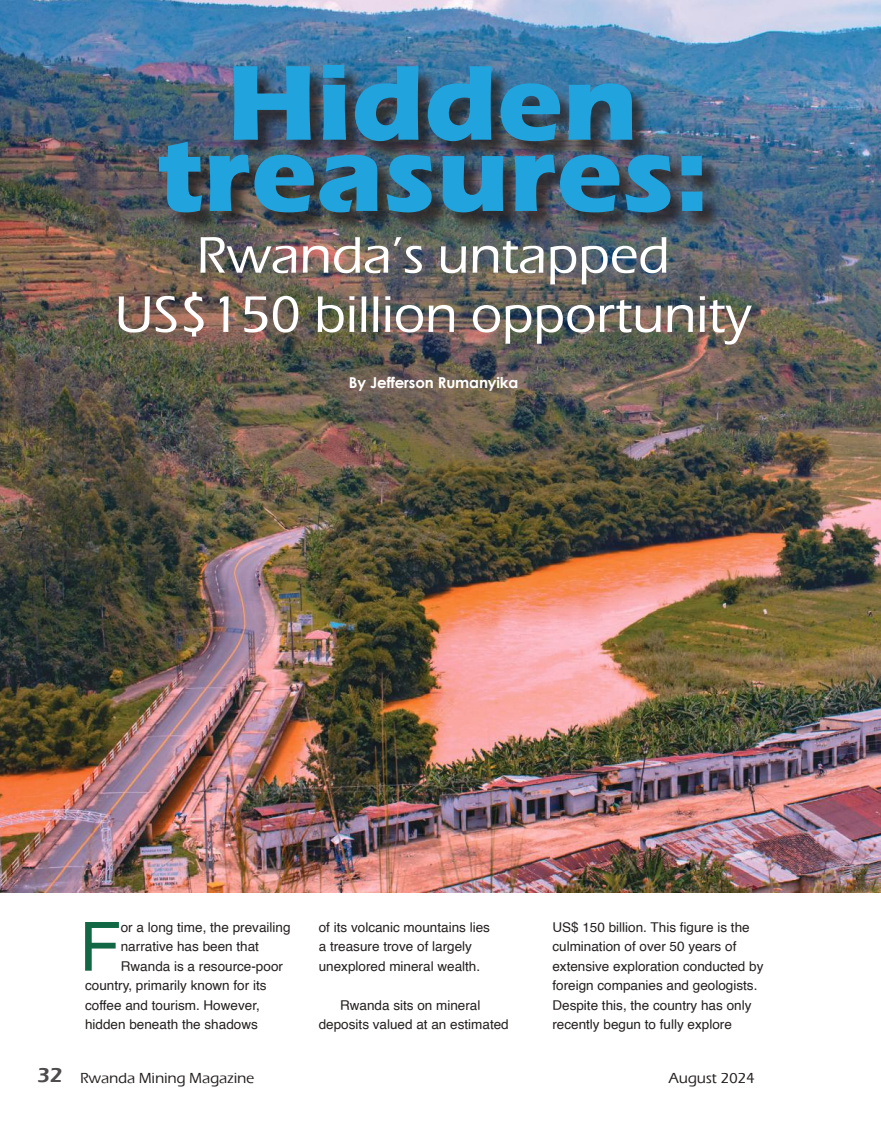
<style>
.page{position:relative;width:881px;height:1127px;background:#fff}
.page>*{position:absolute;margin:0;border:0;box-sizing:border-box;transform-origin:0 0}
.t1{font:700 110.25px "Eras ITC";color:#21a4dd}
.t2{font:67.8px "Helvetica";color:#126744}
.t3{font:500 53.25px/59.2px "Eras ITC";color:#fff;text-align:center}
.t4{font:500 15px "Eras ITC";color:#241f1f}
.t5{font:700 15px "Century Gothic";letter-spacing:-.01em;color:#fff}
.t6{font:13.5px/19.5px "Helvetica";color:#241f1f}
.s1{font-weight:600;font-size:21px;color:#4e4b4c}
</style>
<div class="page">
<img style="left:0;top:0;width:880px;height:892px">
<div style="left:161px;top:67px;width:560px;height:166px;background:#241f1f;opacity:.75"></div>
<h1 class="t1" style="left:228px;top:40px;width:419px">Hidden</h1>
<h1 class="t1" style="left:158px;top:111px;width:559px">treasures:</h1>
<h3 class="t3" style="left:115px;top:226px;width:638px">Rwanda’s untapped<br>US$150 billion opportunity</h3>
<p class="t5" style="left:349px;top:371px;width:171px">By Jefferson Rumanyika</p>
<h2 class="t2" style="left:79px;top:894px;width:43px">F</h2>
<p class="t6" style="left:121px;top:917px;width:171px">or a long time, the prevailing</p>
<p class="t6" style="left:121px;top:937px;width:140px">narrative has been that</p>
<p class="t6" style="left:121px;top:956px;width:164px">Rwanda is a resource-poor</p>
<p class="t6" style="left:85px;top:976px;width:183px">country, primarily known for its</p>
<p class="t6" style="left:85px;top:995px;width:176px">coffee and tourism. However,</p>
<p class="t6" style="left:85px;top:1015px;width:174px">hidden beneath the shadows</p>
<p class="t6" style="left:318px;top:917px;width:173px">of its volcanic mountains lies a treasure trove of largely unexplored mineral wealth.</p>
<p class="t6" style="left:318px;top:995px;width:191px;text-align:center">Rwanda sits on mineral deposits valued at an estimated</p>
<p class="t6" style="left:552px;top:917px;width:212px">US$ 150 billion. This figure is the culmination of over 50 years of extensive exploration conducted by foreign companies and geologists.<br>Despite this, the country has only recently begun to fully explore</p>
<p class="t4" style="left:37px;top:1069px;width:220px"><span class="s1">32</span> Rwanda Mining Magazine</p>
<p class="t4" style="left:668px;top:1069px;width:89px">August 2024</p>
</div>
